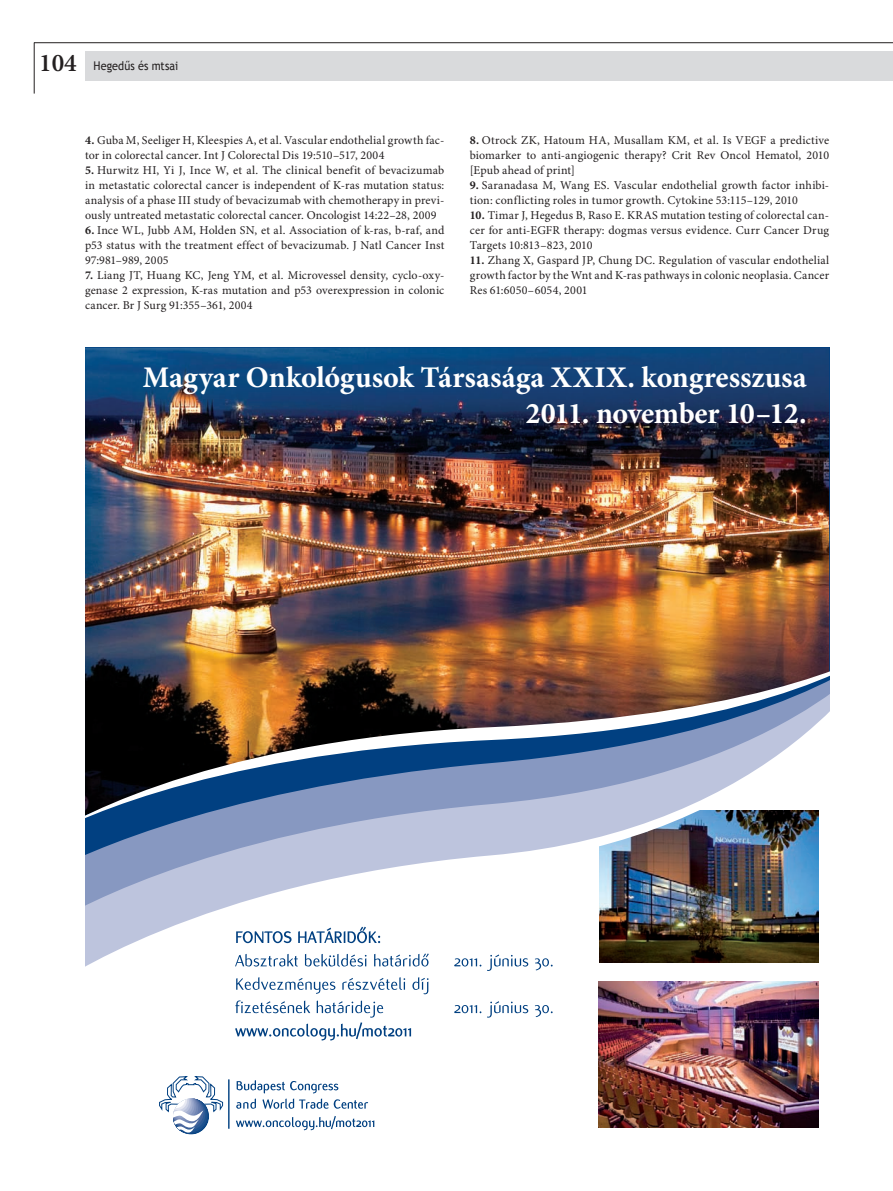
<style>
.page{position:relative;width:893px;height:1191px;background:#fff}
.page>*{position:absolute;margin:0;border:0;box-sizing:border-box;transform-origin:0 0}
.Kenyér_tompa{font:700 30px "Minion Pro";letter-spacing:-.005em;color:#fff}
.irodalom{font:12px/15px "Minion Pro";letter-spacing:.01em;color:#231f20;text-align:justify}
.t1{font:12px "Trebuchet MS";letter-spacing:.01em;color:#231f20;scale:.9 1}
.s1{font-family:"Minion Pro";font-weight:600;font-size:25.5px}
.s2{font-weight:700}
</style>
<div class="page">
<hr style="left:34px;top:42px;width:859px;height:1px;background:#231f20">
<hr style="left:34px;top:43px;width:1px;height:51px;background:#231f20">
<div style="left:85px;top:51px;width:808px;height:30px;background:#d9dadc"></div>
<img style="left:599px;top:1011px;width:220px;height:116px">
<img style="left:316px;top:986px;width:503px;height:25px">
<svg style="left:85px;top:923px;width:734px;height:63px"></svg>
<img style="left:85px;top:871px;width:734px;height:52px">
<img style="left:85px;top:833px;width:734px;height:38px">
<img style="left:85px;top:348px;width:744px;height:300px">
<img style="left:85px;top:648px;width:744px;height:185px">
<svg style="left:454px;top:1005px;width:27px;height:8px"></svg>
<svg style="left:487px;top:1001px;width:41px;height:16px"></svg>
<svg style="left:535px;top:1004px;width:18px;height:13px"></svg>
<svg style="left:235px;top:1000px;width:176px;height:40px"></svg>
<svg style="left:236px;top:977px;width:99px;height:16px"></svg>
<svg style="left:342px;top:977px;width:63px;height:13px"></svg>
<svg style="left:412px;top:977px;width:17px;height:17px"></svg>
<svg style="left:454px;top:958px;width:27px;height:8px"></svg>
<svg style="left:487px;top:954px;width:41px;height:17px"></svg>
<svg style="left:535px;top:958px;width:18px;height:12px"></svg>
<svg style="left:235px;top:953px;width:63px;height:13px"></svg>
<svg style="left:305px;top:953px;width:62px;height:13px"></svg>
<svg style="left:374px;top:953px;width:55px;height:13px"></svg>
<svg style="left:236px;top:931px;width:56px;height:12px"></svg>
<svg style="left:298px;top:926px;width:82px;height:17px"></svg>
<svg style="left:236px;top:1116px;width:138px;height:14px"></svg>
<svg style="left:236px;top:1080px;width:132px;height:28px"></svg>
<hr style="left:228px;top:1079px;width:2px;height:49px;background:#014081">
<div style="left:173px;top:1098px;width:36px;height:36px;background:#0e4785;border-radius:50%"></div>
<svg style="left:159px;top:1076px;width:64px;height:57px"></svg>
<p class="t1" style="left:39px;top:59px;width:156px"><span class="s1">104</span> Hegedűs és mtsai</p>
<p class="irodalom" style="left:85px;top:134px;width:361px"><span class="s2">4.</span> Guba M, Seeliger H, Kleespies A, et al. Vascular endothelial growth fac&shy;tor in colorectal cancer. Int J Colorectal Dis 19:510–517, 2004</p>
<p class="irodalom" style="left:85px;top:164px;width:361px"><span class="s2">5.</span> Hurwitz HI, Yi J, Ince W, et al. The clinical benefit of bevacizumab in metastatic colorectal cancer is independent of K-ras mutation status: analysis of a phase III study of bevacizumab with chemotherapy in previ&shy;ously untreated metastatic colorectal cancer. Oncologist 14:22–28, 2009</p>
<p class="irodalom" style="left:85px;top:224px;width:361px"><span class="s2">6.</span> Ince WL, Jubb AM, Holden SN, et al. Association of k-ras, b-raf, and p53 status with the treatment effect of bevacizumab. J Natl Cancer Inst 97:981–989, 2005</p>
<p class="irodalom" style="left:85px;top:269px;width:361px"><span class="s2">7.</span> Liang JT, Huang KC, Jeng YM, et al. Microvessel density, cyclo-oxy&shy;genase 2 expression, K-ras mutation and p53 overexpression in colonic cancer. Br J Surg 91:355–361, 2004</p>
<p class="irodalom" style="left:470px;top:134px;width:361px"><span class="s2">8.</span> Otrock ZK, Hatoum HA, Musallam KM, et al. Is VEGF a predictive biomarker to anti-angiogenic therapy? Crit Rev Oncol Hematol, 2010 [Epub ahead of print]</p>
<p class="irodalom" style="left:470px;top:179px;width:361px"><span class="s2">9.</span> Saranadasa M, Wang ES. Vascular endothelial growth factor inhibi&shy;tion: conflicting roles in tumor growth. Cytokine 53:115–129, 2010</p>
<p class="irodalom" style="left:470px;top:209px;width:361px"><span class="s2">10.</span> Timar J, Hegedus B, Raso E. KRAS mutation testing of colorectal can&shy;cer for anti-EGFR therapy: dogmas versus evidence. Curr Cancer Drug Targets 10:813–823, 2010</p>
<p class="irodalom" style="left:470px;top:254px;width:361px"><span class="s2">11.</span> Zhang X, Gaspard JP, Chung DC. Regulation of vascular endothelial growth factor by the Wnt and K-ras pathways in colonic neoplasia. Cancer Res 61:6050–6054, 2001</p>
<p class="Kenyér_tompa" style="left:143px;top:360px;width:666px">Magyar Onkológusok Társasága XXIX. kongresszusa</p>
<p class="Kenyér_tompa" style="left:526px;top:396px;width:283px">2011. november 10–12.</p>
</div>
